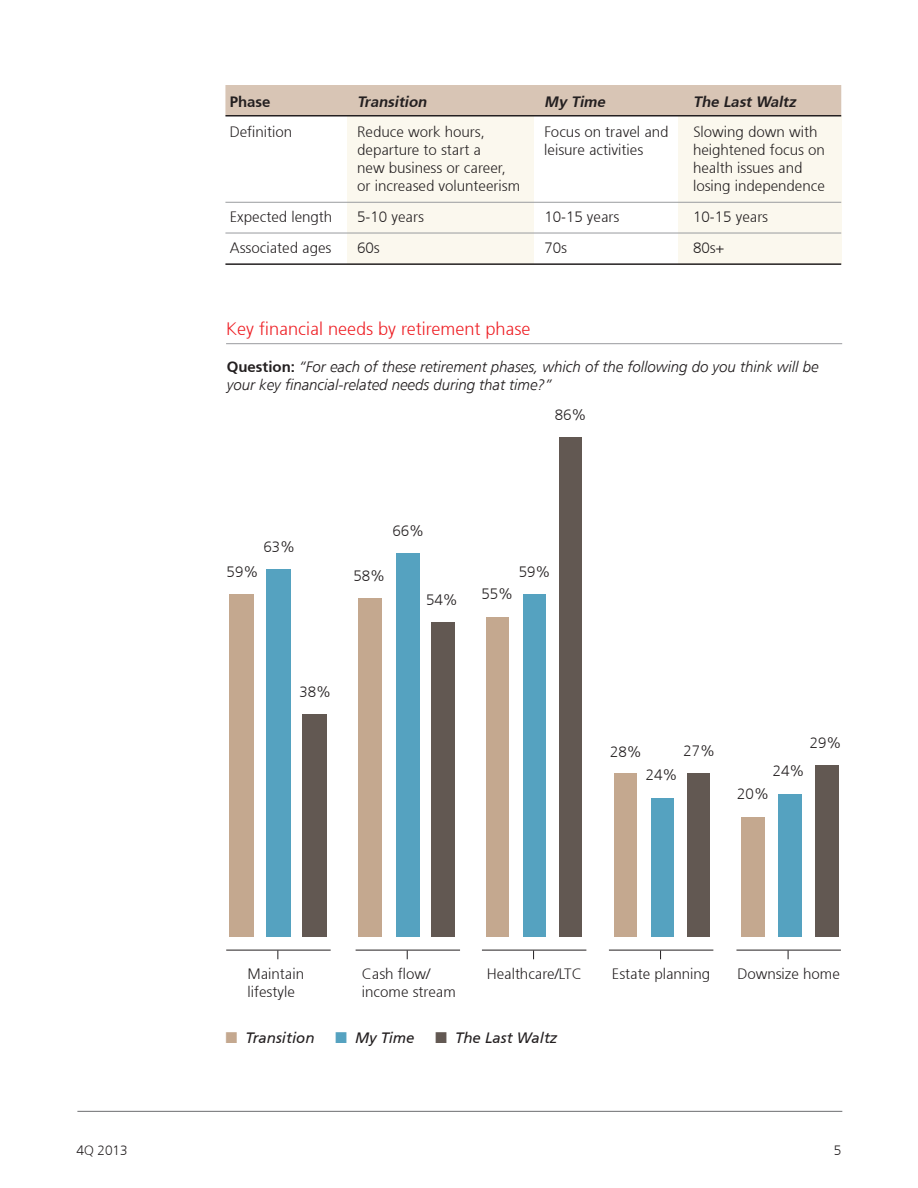
<style>
.page{position:relative;width:918px;height:1188px;background:#fff}
.page>*{position:absolute;margin:0;border:0;box-sizing:border-box;transform-origin:0 0}
.t1{font:300 18px "Frutiger 45";color:#ee1d23}
.t2{font:300 15px/18px "Frutiger 45";color:#231f20}
.t3{font:italic 300 15px/18px "Frutiger 45";color:#231f20}
.t4{font:italic 15px "Frutiger 55 Roman";color:#231f20}
.t5{font:italic 300 15px "Frutiger 45";color:#231f20}
.t6{font:300 15px "Frutiger 45";color:#231f20}
.t7{font:300 13.5px "Frutiger 45";color:#231f20}
.s1{font-style:normal}
.s2{font-family:"Monotype Sorts";font-style:normal;color:#c4a88f}
.s3{font-family:"Monotype Sorts";font-style:normal;color:#55a2c0}
.s4{font-family:"Monotype Sorts";font-style:normal;color:#625852}
</style>
<div class="page">
<hr style="left:77px;top:1111px;width:765px;height:1px;background:#6c6d70">
<div style="left:347px;top:116px;width:186px;height:148px;background:#fbf8ee"></div>
<div style="left:678px;top:116px;width:163px;height:148px;background:#fbf8ee"></div>
<div style="left:225px;top:85px;width:616px;height:30px;background:#d8c5b5"></div>
<hr style="left:225px;top:115px;width:616px;height:2px;background:#231f20">
<hr style="left:225px;top:202px;width:616px;height:1px;background:#999b9e">
<hr style="left:225px;top:233px;width:616px;height:1px;background:#999b9e">
<hr style="left:225px;top:263px;width:616px;height:2px;background:#231f20">
<hr style="left:226px;top:343px;width:616px;height:1px;background:#999b9e">
<hr style="left:356px;top:950px;width:104px;height:1px;background:#231f20">
<hr style="left:482px;top:950px;width:104px;height:1px;background:#231f20">
<hr style="left:736px;top:950px;width:105px;height:1px;background:#231f20">
<hr style="left:609px;top:950px;width:104px;height:1px;background:#231f20">
<hr style="left:226px;top:950px;width:105px;height:1px;background:#231f20">
<div style="left:230px;top:594px;width:24px;height:343px;background:#c4a88f"></div>
<div style="left:266px;top:570px;width:24px;height:367px;background:#55a2c0"></div>
<div style="left:302px;top:714px;width:25px;height:223px;background:#625852"></div>
<div style="left:614px;top:773px;width:23px;height:164px;background:#c4a88f"></div>
<div style="left:651px;top:798px;width:23px;height:139px;background:#55a2c0"></div>
<div style="left:687px;top:773px;width:23px;height:164px;background:#625852"></div>
<div style="left:741px;top:817px;width:23px;height:120px;background:#c4a88f"></div>
<div style="left:778px;top:794px;width:24px;height:143px;background:#55a2c0"></div>
<div style="left:815px;top:765px;width:24px;height:172px;background:#625852"></div>
<div style="left:358px;top:598px;width:24px;height:339px;background:#c4a88f"></div>
<div style="left:396px;top:553px;width:24px;height:384px;background:#55a2c0"></div>
<div style="left:431px;top:622px;width:24px;height:315px;background:#625852"></div>
<div style="left:486px;top:617px;width:23px;height:320px;background:#c4a88f"></div>
<div style="left:523px;top:594px;width:22px;height:343px;background:#55a2c0"></div>
<div style="left:559px;top:438px;width:23px;height:499px;background:#625852"></div>
<p class="t6" style="left:230px;top:92px;width:42px">Phase</p>
<p class="t5" style="left:357px;top:92px;width:74px">Transition</p>
<p class="t5" style="left:544px;top:92px;width:65px">My Time</p>
<p class="t5" style="left:693px;top:92px;width:107px">The Last Waltz</p>
<p class="t2" style="left:230px;top:123px;width:64px">Definition</p>
<p class="t2" style="left:357px;top:123px;width:129px">Reduce work hours,</p>
<p class="t2" style="left:544px;top:123px;width:126px">Focus on travel and</p>
<p class="t2" style="left:693px;top:123px;width:126px">Slowing down with</p>
<p class="t2" style="left:357px;top:141px;width:125px">departure to start a</p>
<p class="t2" style="left:544px;top:141px;width:100px">leisure activities</p>
<p class="t2" style="left:693px;top:141px;width:133px">heightened focus on</p>
<p class="t2" style="left:357px;top:159px;width:150px">new business or career,</p>
<p class="t2" style="left:693px;top:159px;width:111px">health issues and</p>
<p class="t2" style="left:357px;top:177px;width:165px">or increased volunteerism</p>
<p class="t2" style="left:693px;top:177px;width:133px">losing independence</p>
<p class="t2" style="left:230px;top:208px;width:104px">Expected length</p>
<p class="t2" style="left:357px;top:208px;width:68px">5-10 years</p>
<p class="t2" style="left:544px;top:208px;width:77px">10-15 years</p>
<p class="t2" style="left:693px;top:208px;width:77px">10-15 years</p>
<p class="t2" style="left:230px;top:238px;width:103px">Associated ages</p>
<p class="t2" style="left:357px;top:238px;width:24px">60s</p>
<p class="t2" style="left:544px;top:238px;width:24px">70s</p>
<p class="t2" style="left:693px;top:238px;width:33px">80s+</p>
<p class="t1" style="left:226px;top:318px;width:306px">Key financial needs by retirement phase</p>
<p class="t3" style="left:227px;top:358px;width:593px"><span class="s1">Question:</span> “For each of these retirement phases, which of the following do you think will be your key financial-related needs during that time?”</p>
<p class="t2" style="left:555px;top:406px;width:33px">86%</p>
<p class="t2" style="left:263px;top:538px;width:33px">63%</p>
<p class="t2" style="left:227px;top:563px;width:33px">59%</p>
<p class="t2" style="left:393px;top:521px;width:33px">66%</p>
<p class="t2" style="left:354px;top:567px;width:33px">58%</p>
<p class="t2" style="left:426px;top:590px;width:33px">54%</p>
<p class="t2" style="left:481px;top:585px;width:33px">55%</p>
<p class="t2" style="left:519px;top:563px;width:33px">59%</p>
<p class="t2" style="left:299px;top:683px;width:33px">38%</p>
<p class="t2" style="left:610px;top:743px;width:33px">28%</p>
<p class="t2" style="left:646px;top:766px;width:33px">24%</p>
<p class="t2" style="left:683px;top:741px;width:33px">27%</p>
<p class="t2" style="left:810px;top:734px;width:33px">29%</p>
<p class="t2" style="left:773px;top:762px;width:33px">24%</p>
<p class="t2" style="left:737px;top:785px;width:33px">20%</p>
<p class="t2" style="left:362px;top:965px;width:95px">Cash flow/ income stream</p>
<p class="t2" style="left:247px;top:965px;width:58px">Maintain</p>
<p class="t2" style="left:487px;top:965px;width:97px">Healthcare/LTC</p>
<p class="t2" style="left:612px;top:965px;width:100px">Estate planning</p>
<p class="t2" style="left:737px;top:965px;width:104px">Downsize home</p>
<p class="t2" style="left:247px;top:983px;width:49px">lifestyle</p>
<p class="t4" style="left:226px;top:1029px;width:90px"><span class="s2">N</span> Transition</p>
<p class="t4" style="left:335px;top:1029px;width:81px"><span class="s3">N</span> My Time</p>
<p class="t4" style="left:435px;top:1029px;width:124px"><span class="s4">N</span> The Last Waltz</p>
<p class="t7" style="left:77px;top:1142px;width:53px">4Q 2013</p>
<p class="t7" style="left:834px;top:1142px;width:9px">5</p>
</div>
